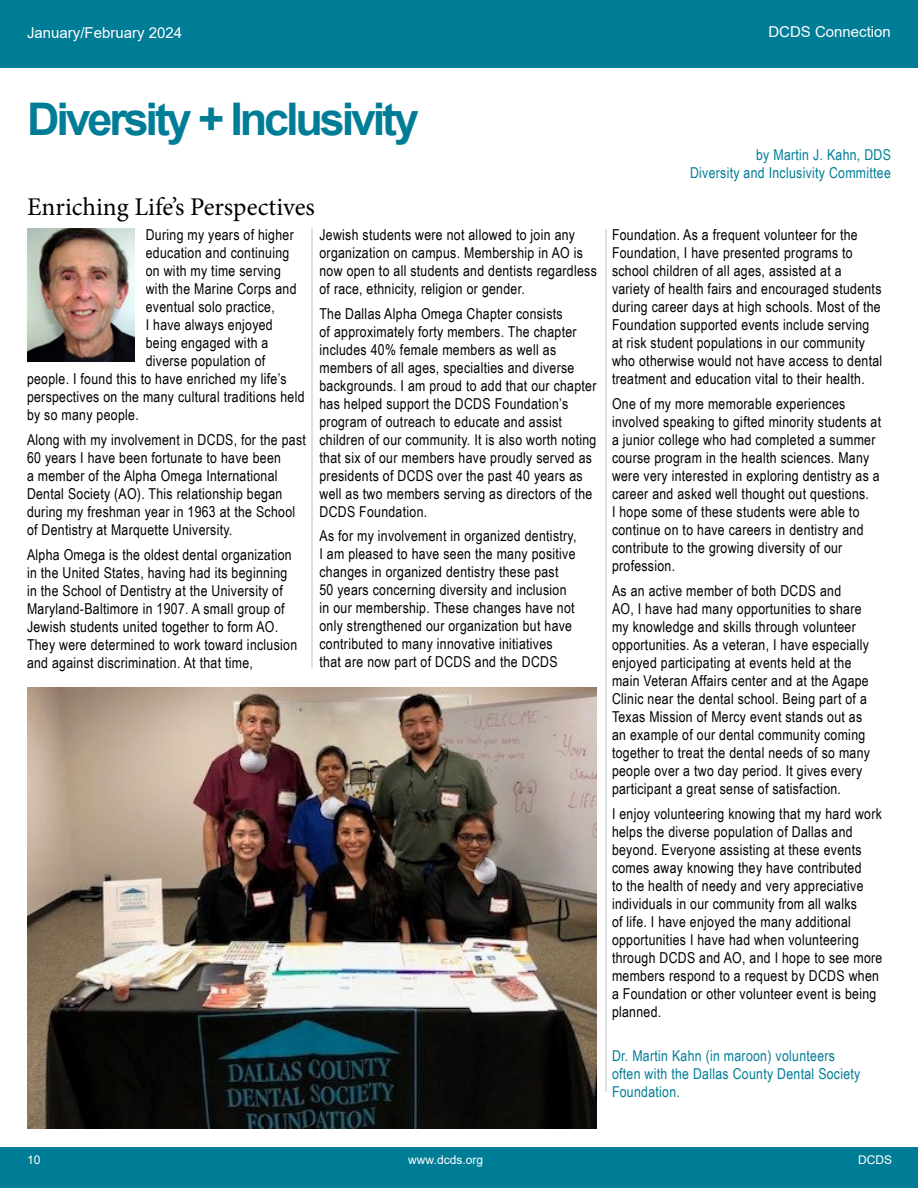
<style>
.page{position:relative;width:918px;height:1188px;background:#fff}
.page>*{position:absolute;margin:0;border:0;box-sizing:border-box;transform-origin:0 0}
.t1{font:700 45px "Arial";letter-spacing:-.07em;color:#007d96}
.t2{font:25.5px "Minion Pro";color:#000}
.t3{font:15px/18px "Arial Narrow";letter-spacing:.02em;color:#000}
.t4{font:15px/18px "Arial Narrow";letter-spacing:.02em;color:#007d96;text-align:right}
.t5{font:15px "Arial";color:#fff}
.t6{font:12px "Arial";color:#fff}
</style>
<div class="page">
<div style="left:0;top:0;width:918px;height:60px;background:#007d96"></div>
<div style="left:0;top:51px;width:918px;height:17px;background:#007d96"></div>
<div style="left:0;top:1148px;width:918px;height:40px;background:#007d96"></div>
<img style="left:27px;top:229px;width:108px;height:132px">
<hr style="left:311px;top:228px;width:2px;height:439px;background:#d3d5d6">
<hr style="left:605px;top:229px;width:2px;height:863px;background:#d3d5d6">
<img style="left:27px;top:688px;width:570px;height:441px">
<p class="t5" style="left:27px;top:22px;width:157px">January/February 2024</p>
<p class="t5" style="left:768px;top:22px;width:124px">DCDS Connection</p>
<h1 class="t1" style="left:27px;top:88px;width:394px">Diversity + Inclusivity</h1>
<h2 class="t2" style="left:27px;top:190px;width:290px">Enriching Life’s Perspectives</h2>
<p class="t3" style="left:146px;top:225px;width:150px">During my years of higher</p>
<p class="t3" style="left:146px;top:243px;width:145px">education and continuing</p>
<p class="t3" style="left:146px;top:261px;width:137px">on with my time serving</p>
<p class="t3" style="left:146px;top:279px;width:152px">with the Marine Corps and</p>
<p class="t3" style="left:146px;top:297px;width:130px">eventual solo practice,</p>
<p class="t3" style="left:146px;top:315px;width:129px">I have always enjoyed</p>
<p class="t3" style="left:146px;top:333px;width:124px">being engaged with a</p>
<p class="t3" style="left:146px;top:351px;width:121px">diverse population of</p>
<p class="t3" style="left:27px;top:369px;width:261px">people. I found this to have enriched my life’s</p>
<p class="t3" style="left:27px;top:387px;width:279px">perspectives on the many cultural traditions held</p>
<p class="t3" style="left:27px;top:405px;width:113px">by so many people.</p>
<p class="t3" style="left:27px;top:430px;width:280px">Along with my involvement in DCDS, for the past 60 years I have been fortunate to have been<br>a member of the Alpha Omega International Dental Society (AO). This relationship began during my freshman year in 1963 at the School of Dentistry at Marquette University.</p>
<p class="t3" style="left:27px;top:545px;width:272px">Alpha Omega is the oldest dental organization in the United States, having had its beginning in the School of Dentistry at the University of Maryland-Baltimore in 1907. A small group of Jewish students united together to form AO.<br>They were determined to work toward inclusion and against discrimination. At that time,</p>
<p class="t3" style="left:320px;top:225px;width:279px">Jewish students were not allowed to join any organization on campus. Membership in AO is now open to all students and dentists regardless of race, ethnicity, religion or gender.</p>
<p class="t3" style="left:320px;top:304px;width:279px">The Dallas Alpha Omega Chapter consists<br>of approximately forty members. The chapter includes 40% female members as well as members of all ages, specialties and diverse backgrounds. I am proud to add that our chapter has helped support the DCDS Foundation’s program of outreach to educate and assist children of our community. It is also worth noting that six of our members have proudly served as presidents of DCDS over the past 40 years as well as two members serving as directors of the DCDS Foundation.</p>
<p class="t3" style="left:320px;top:526px;width:259px">As for my involvement in organized dentistry, I am pleased to have seen the many positive changes in organized dentistry these past<br>50 years concerning diversity and inclusion in our membership. These changes have not only strengthened our organization but have contributed to many innovative initiatives that are now part of DCDS and the DCDS</p>
<p class="t4" style="left:690px;top:145px;width:202px">by Martin J. Kahn, DDS<br>Diversity and Inclusivity Committee</p>
<p class="t3" style="left:612px;top:225px;width:272px">Foundation. As a frequent volunteer for the Foundation, I have presented programs to school children of all ages, assisted at a variety of health fairs and encouraged students during career days at high schools. Most of the Foundation supported events include serving at risk student populations in our community who otherwise would not have access to dental treatment and education vital to their health.</p>
<p class="t3" style="left:612px;top:394px;width:271px">One of my more memorable experiences involved speaking to gifted minority students at a junior college who had completed a summer course program in the health sciences. Many were very interested in exploring dentistry as a career and asked well thought out questions.<br>I hope some of these students were able to continue on to have careers in dentistry and contribute to the growing diversity of our profession.</p>
<p class="t3" style="left:612px;top:581px;width:260px">As an active member of both DCDS and<br>AO, I have had many opportunities to share my knowledge and skills through volunteer opportunities. As a veteran, I have especially enjoyed participating at events held at the main Veteran Affairs center and at the Agape Clinic near the dental school. Being part of a Texas Mission of Mercy event stands out as an example of our dental community coming together to treat the dental needs of so many people over a two day period. It gives every participant a great sense of satisfaction.</p>
<p class="t3" style="left:612px;top:804px;width:272px">I enjoy volunteering knowing that my hard work helps the diverse population of Dallas and beyond. Everyone assisting at these events comes away knowing they have contributed<br>to the health of needy and very appreciative individuals in our community from all walks<br>of life. I have enjoyed the many additional opportunities I have had when volunteering through DCDS and AO, and I hope to see more members respond to a request by DCDS when a Foundation or other volunteer event is being planned.</p>
<p class="t4" style="left:612px;top:1046px;width:250px;text-align:left">Dr. Martin Kahn (in maroon) volunteers often with the Dallas County Dental Society<br>Foundation.</p>
<p class="t6" style="left:27px;top:1152px;width:15px">10</p>
<p class="t6" style="left:408px;top:1152px;width:76px">www.dcds.org</p>
<p class="t6" style="left:858px;top:1152px;width:35px">DCDS</p>
</div>
